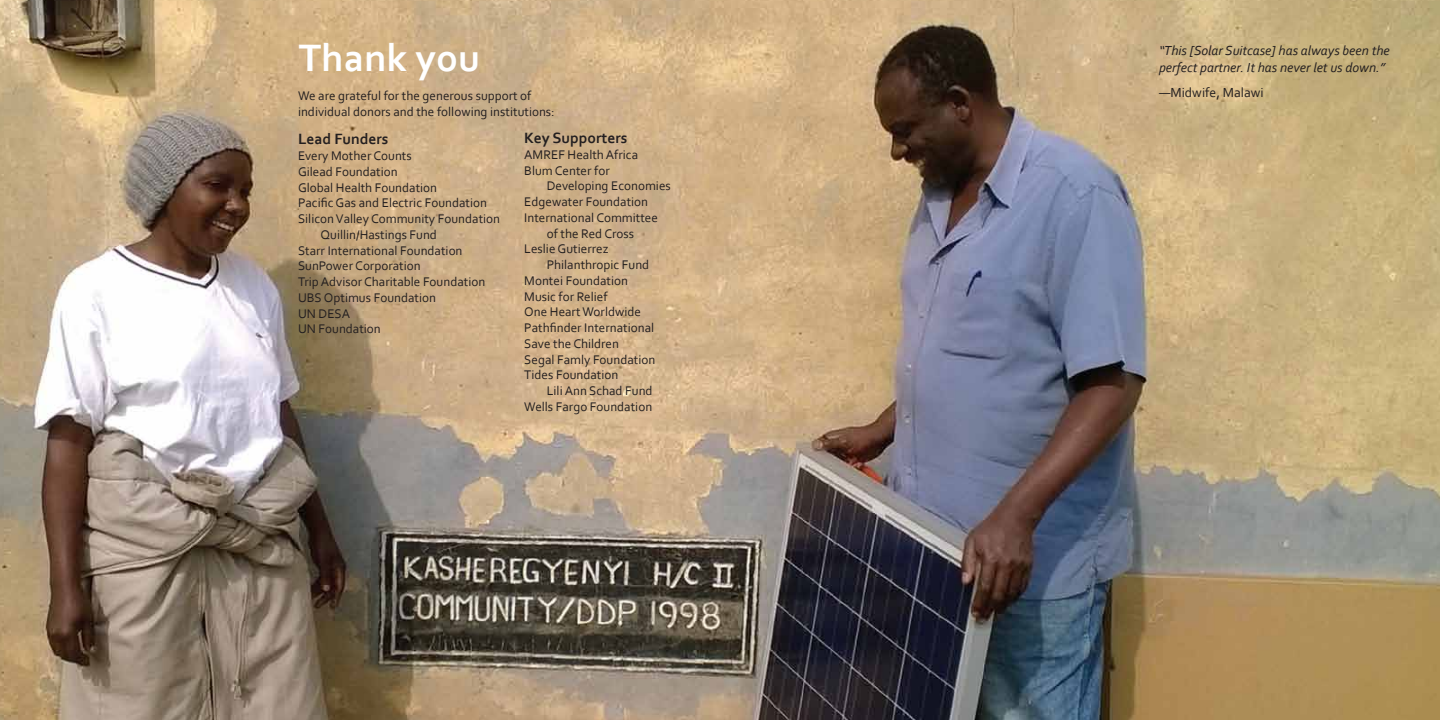
<style>
.page{position:relative;width:1440px;height:720px;background:#fff}
.page>*{position:absolute;margin:0;border:0;box-sizing:border-box;transform-origin:0 0}
.t1{font:700 40px "Corbel";color:#fff}
.t2{font:700 15.62px "Corbel";color:#231f20}
.t3{font:italic 13.75px/17.5px "Corbel";color:#231f20}
.t4{font:13.75px "Corbel";color:#231f20}
.t5{font:13.12px/15.8px "Corbel";color:#231f20}
</style>
<div class="page">
<img style="left:0;top:0;width:1440px;height:720px">
<h1 class="t1" style="left:299px;top:33px;width:183px">Thank you</h1>
<p class="t3" style="left:1159px;top:41px;width:232px">“This [Solar Suitcase] has always been the perfect partner. It has never let us down.”</p>
<p class="t4" style="left:1159px;top:84px;width:106px">—Midwife, Malawi</p>
<p class="t2" style="left:524px;top:128px;width:105px">Key Supporters</p>
<p class="t5" style="left:524px;top:146px;width:115px">AMREF Health Africa<br>Blum Center for</p>
<p class="t5" style="left:547px;top:178px;width:126px">Developing Economies</p>
<p class="t5" style="left:524px;top:193px;width:125px">Edgewater Foundation</p>
<p class="t5" style="left:524px;top:209px;width:135px">International Committee</p>
<p class="t5" style="left:547px;top:225px;width:89px">of the Red Cross</p>
<p class="t5" style="left:524px;top:241px;width:86px">Leslie Gutierrez</p>
<p class="t5" style="left:547px;top:256px;width:104px">Philanthropic Fund</p>
<p class="t5" style="left:524px;top:272px;width:105px">Montei Foundation</p>
<p class="t5" style="left:524px;top:288px;width:85px">Music for Relief</p>
<p class="t5" style="left:524px;top:304px;width:118px">One Heart Worldwide</p>
<p class="t5" style="left:524px;top:319px;width:131px">Pathfinder International</p>
<p class="t5" style="left:524px;top:335px;width:96px">Save the Children</p>
<p class="t5" style="left:524px;top:351px;width:133px">Segal Famly Foundation</p>
<p class="t5" style="left:524px;top:367px;width:96px">Tides Foundation</p>
<p class="t5" style="left:547px;top:382px;width:107px">Lili Ann Schad Fund</p>
<p class="t5" style="left:524px;top:398px;width:129px">Wells Fargo Foundation</p>
<p class="t5" style="left:298px;top:87px;width:258px">We are grateful for the generous support of individual donors and the following institutions:</p>
<p class="t2" style="left:298px;top:129px;width:92px">Lead Funders</p>
<p class="t5" style="left:298px;top:147px;width:115px">Every Mother Counts</p>
<p class="t5" style="left:298px;top:163px;width:101px">Gilead Foundation</p>
<p class="t5" style="left:298px;top:179px;width:141px">Global Health Foundation</p>
<p class="t5" style="left:298px;top:195px;width:191px">Pacific Gas and Electric Foundation</p>
<p class="t5" style="left:298px;top:210px;width:204px">Silicon Valley Community Foundation</p>
<p class="t5" style="left:321px;top:226px;width:118px">Quillin/Hastings Fund</p>
<p class="t5" style="left:298px;top:242px;width:166px">Starr International Foundation</p>
<p class="t5" style="left:298px;top:258px;width:124px">SunPower Corporation</p>
<p class="t5" style="left:298px;top:273px;width:189px">Trip Advisor Charitable Foundation</p>
<p class="t5" style="left:298px;top:289px;width:140px">UBS Optimus Foundation</p>
<p class="t5" style="left:298px;top:305px;width:54px">UN DESA</p>
<p class="t5" style="left:298px;top:321px;width:84px">UN Foundation</p>
</div>
